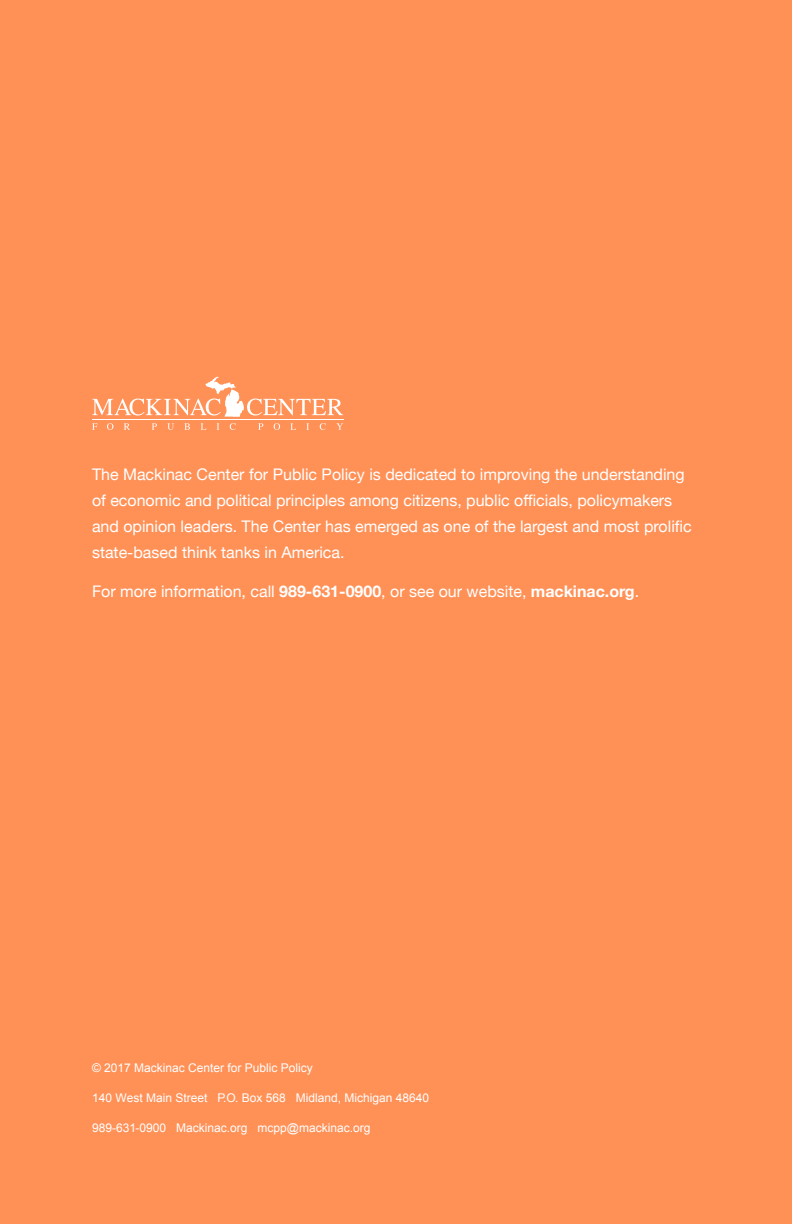
<style>
.page{position:relative;width:792px;height:1224px;background:#ff9157}
.page>*{position:absolute;margin:0;border:0;box-sizing:border-box;transform-origin:0 0}
._2009About_the_MCPP{font:16px/26px "Helvetica Neue";color:#fff}
._2009Underneath_the{font:16px "Helvetica Neue";color:#fff}
.BAck{font:12px "Arial";color:#fff}
.s1{font-weight:700}
</style>
<div class="page">
<svg style="left:92px;top:423px;width:5px;height:7px"></svg>
<svg style="left:107px;top:423px;width:6px;height:7px"></svg>
<svg style="left:124px;top:423px;width:6px;height:7px"></svg>
<svg style="left:152px;top:423px;width:5px;height:7px"></svg>
<svg style="left:167px;top:423px;width:7px;height:7px"></svg>
<svg style="left:184px;top:423px;width:6px;height:7px"></svg>
<svg style="left:201px;top:423px;width:5px;height:7px"></svg>
<svg style="left:217px;top:423px;width:2px;height:7px"></svg>
<svg style="left:230px;top:423px;width:6px;height:7px"></svg>
<svg style="left:258px;top:423px;width:5px;height:7px"></svg>
<svg style="left:274px;top:423px;width:6px;height:7px"></svg>
<svg style="left:290px;top:423px;width:6px;height:7px"></svg>
<svg style="left:306px;top:423px;width:3px;height:7px"></svg>
<svg style="left:320px;top:423px;width:6px;height:7px"></svg>
<svg style="left:336px;top:423px;width:7px;height:7px"></svg>
<hr style="left:92px;top:419px;width:251px;height:1px;background:#fff">
<svg style="left:92px;top:377px;width:251px;height:40px"></svg>
<p class="_2009About_the_MCPP" style="left:92px;top:462px;width:601px">The Mackinac Center for Public Policy is dedicated to improving the understanding of economic and political principles among citizens, public officials, policymakers and opinion leaders. The Center has emerged as one of the largest and most prolific state-based think tanks in America.</p>
<p class="_2009Underneath_the" style="left:92px;top:579px;width:549px">For more information, call <span class="s1">989-631-0900</span>, or see our website, <span class="s1">mackinac.org</span>.</p>
<p class="BAck" style="left:92px;top:1060px;width:222px">© 2017 Mackinac Center for Public Policy</p>
<p class="BAck" style="left:92px;top:1090px;width:339px">140 West Main Street P.O. Box 568 Midland, Michigan 48640</p>
<p class="BAck" style="left:92px;top:1120px;width:280px">989-631-0900 Mackinac.org mcpp@mackinac.org</p>
</div>
